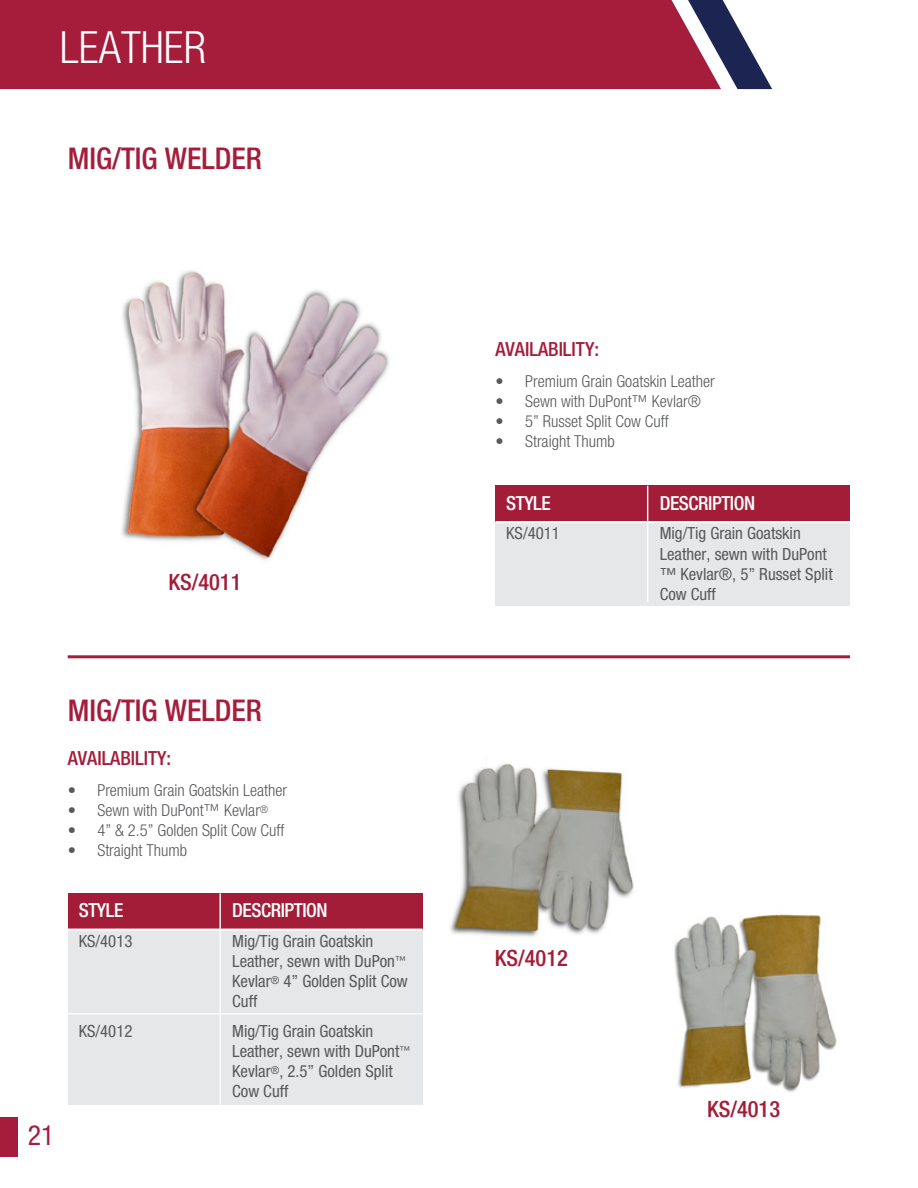
<style>
.page{position:relative;width:918px;height:1188px;background:#fff}
.page>*{position:absolute;margin:0;border:0;box-sizing:border-box;transform-origin:0 0}
.t1{font:300 condensed 44.55px "Helvetica Neue LT Std";color:#fff}
.t2{font:500 condensed 30px "Helvetica Neue LT Std";color:#a51d3a}
.t3{font:condensed 27.75px "Helvetica Neue LT Std";color:#a61d3b}
.t4{font:500 condensed 22.5px "Helvetica Neue LT Std";color:#a31d39}
.t5{font:500 condensed 19.5px "Helvetica Neue LT Std";color:#a51d3a}
.t6{font:500 condensed 19.35px "Helvetica Neue LT Std";letter-spacing:-.02em;color:#fff}
.t7{font:condensed 16.8px/20.1px "Helvetica Neue LT Std";color:#58595b}
.t8{font:300 condensed 16.5px "Helvetica Neue LT Std";color:#58595b}
</style>
<div class="page">
<div style="left:495px;top:486px;width:355px;height:120px;background:#e6e7e8"></div>
<div style="left:495px;top:486px;width:355px;height:36px;background:#a31d39"></div>
<hr style="left:647px;top:486px;width:1px;height:116px;background:#fff">
<hr style="left:495px;top:521px;width:355px;height:2px;background:#fff">
<hr style="left:68px;top:655px;width:782px;height:3px;background:#a51d3a">
<img style="left:121px;top:270px;width:268px;height:290px">
<div style="left:68px;top:893px;width:355px;height:212px;background:#e6e7e8"></div>
<div style="left:68px;top:893px;width:355px;height:37px;background:#a31d39"></div>
<hr style="left:219px;top:893px;width:2px;height:212px;background:#fff">
<hr style="left:68px;top:929px;width:355px;height:2px;background:#fff">
<hr style="left:68px;top:1013px;width:355px;height:2px;background:#fff">
<img style="left:450px;top:763px;width:184px;height:174px">
<img style="left:674px;top:914px;width:163px;height:178px">
<div style="left:0;top:1117px;width:18px;height:40px;background:#a61d3b"></div>
<div style="left:0;top:0;width:688px;height:89px;background:#a61d3b"></div>
<svg style="left:688px;top:0;width:84px;height:89px"></svg>
<h1 class="t1" style="left:60px;top:22px;width:147px">LEATHER</h1>
<h2 class="t2" style="left:68px;top:140px;width:196px">MIG/TIG WELDER</h2>
<h3 class="t4" style="left:168px;top:569px;width:75px">KS/4011</h3>
<h3 class="t3" style="left:28px;top:1119px;width:28px">21</h3>
<h2 class="t2" style="left:68px;top:692px;width:196px">MIG/TIG WELDER</h2>
<p class="t5" style="left:68px;top:746px;width:105px">AVAILABILITY:</p>
<p class="t8" style="left:68px;top:781px;width:221px">• Premium Grain Goatskin Leather</p>
<p class="t8" style="left:68px;top:801px;width:202px">• Sewn with DuPont™ Kevlar<sup>®</sup></p>
<p class="t8" style="left:68px;top:821px;width:218px">• 4” &amp; 2.5” Golden Split Cow Cuff</p>
<p class="t8" style="left:68px;top:840px;width:121px">• Straight Thumb</p>
<p class="t6" style="left:79px;top:899px;width:46px">STYLE</p>
<p class="t6" style="left:232px;top:899px;width:97px">DESCRIPTION</p>
<p class="t7" style="left:79px;top:931px;width:55px">KS/4013</p>
<p class="t7" style="left:232px;top:931px;width:177px">Mig/Tig Grain Goatskin<br>Leather, sewn with DuPon<sup>™<br></sup>Kevlar<sup>®</sup> 4” Golden Split Cow<br>Cuff</p>
<p class="t7" style="left:79px;top:1021px;width:55px">KS/4012</p>
<p class="t7" style="left:232px;top:1021px;width:179px">Mig/Tig Grain Goatskin<br>Leather, sewn with DuPont<sup>™<br></sup>Kevlar<sup>®</sup>, 2.5” Golden Split<br>Cow Cuff</p>
<p class="t5" style="left:495px;top:337px;width:105px">AVAILABILITY:</p>
<p class="t8" style="left:495px;top:372px;width:221px">• Premium Grain Goatskin Leather</p>
<p class="t8" style="left:495px;top:392px;width:207px">• Sewn with DuPont™ Kevlar®</p>
<p class="t8" style="left:495px;top:412px;width:175px">• 5” Russet Split Cow Cuff</p>
<p class="t8" style="left:495px;top:431px;width:121px">• Straight Thumb</p>
<p class="t6" style="left:506px;top:492px;width:46px">STYLE</p>
<p class="t6" style="left:660px;top:492px;width:97px">DESCRIPTION</p>
<p class="t7" style="left:506px;top:523px;width:55px">KS/4011</p>
<p class="t7" style="left:660px;top:523px;width:174px">Mig/Tig Grain Goatskin<br>Leather, sewn with DuPont ™ Kevlar®, 5” Russet Split<br>Cow Cuff</p>
<h3 class="t4" style="left:495px;top:944px;width:75px">KS/4012</h3>
<h3 class="t4" style="left:707px;top:1095px;width:75px">KS/4013</h3>
</div>
